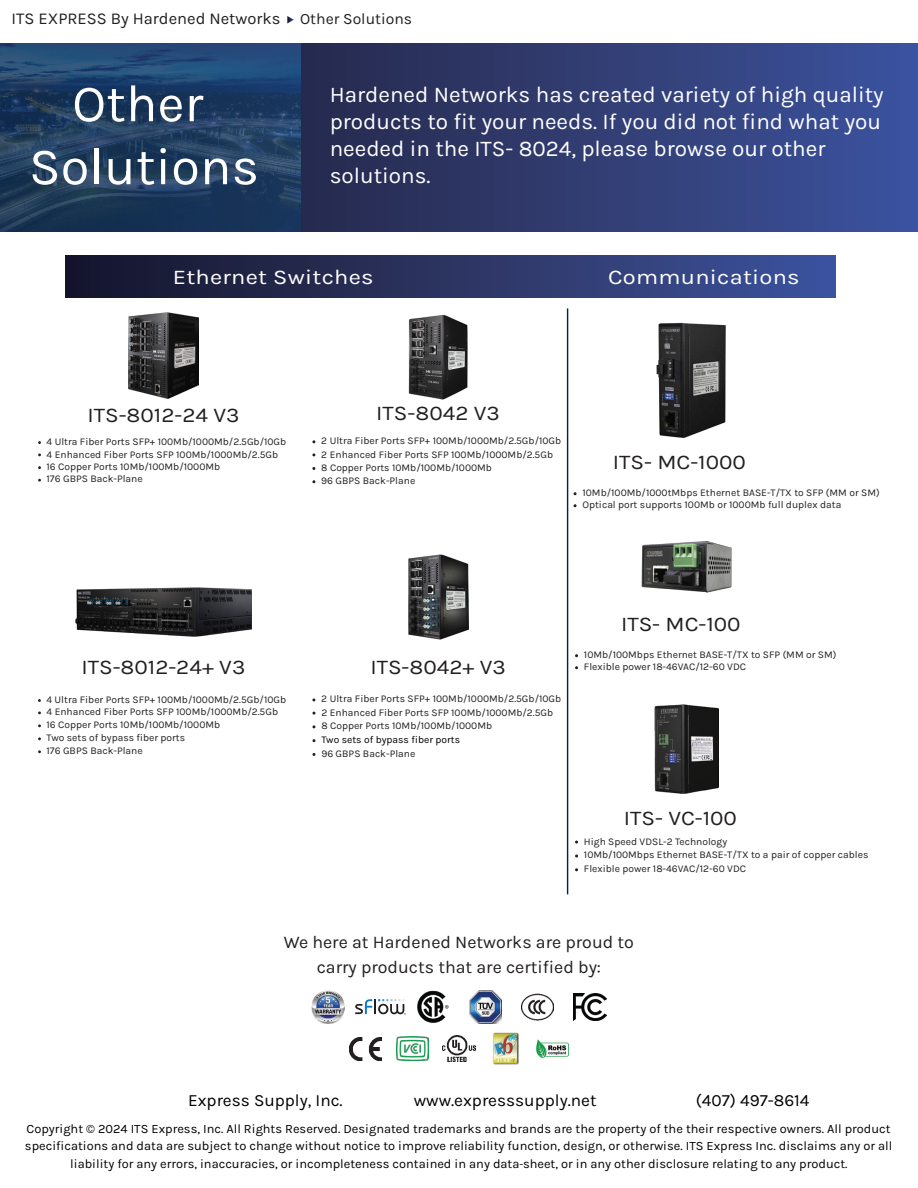
<style>
.page{position:relative;width:918px;height:1188px;background:#fff}
.page>*{position:absolute;margin:0;border:0;box-sizing:border-box;transform-origin:0 0}
.t1{font:52.5px/63px "Karla";color:#fff;text-align:center}
.t2{font:22.5px/27px "Karla";color:#fff}
.t3{font:21px "Karla";color:#231f20;scale:1.08 1}
.t4{font:21px "Karla";letter-spacing:.01em;color:#fff;scale:1.13 1}
.t5{font:17.85px/25.5px "Karla";color:#231f20;text-align:center}
.t6{font:17.1px "Karla";color:#010101}
.t7{font:16.5px "Karla";color:#231f20}
.t8{font:12.75px/17.1px "Karla";color:#010101;text-align:center}
.t9{font:10.35px/12.9px "Karla";color:#231f20}
.t10{font:10.35px "Karla";color:#010101}
.s1{font-size:15.75px}
.s2{font-family:"News Cycle"}
</style>
<div class="page">
<svg style="left:300px;top:43px;width:618px;height:189px;background:#313e75"></svg>
<img style="left:0;top:43px;width:300px;height:189px">
<svg style="left:287px;top:16px;width:7px;height:8px"></svg>
<img style="left:349px;top:1037px;width:33px;height:23px">
<img style="left:443px;top:1035px;width:32px;height:27px">
<img style="left:493px;top:1033px;width:26px;height:31px">
<img style="left:536px;top:1040px;width:33px;height:17px">
<img style="left:396px;top:1036px;width:33px;height:25px">
<img style="left:417px;top:991px;width:32px;height:32px">
<img style="left:469px;top:991px;width:33px;height:32px">
<img style="left:521px;top:994px;width:33px;height:27px">
<img style="left:574px;top:993px;width:32px;height:28px">
<img style="left:312px;top:990px;width:33px;height:34px">
<svg style="left:355px;top:999px;width:51px;height:16px"></svg>
<div style="left:66px;top:255px;width:770px;height:42px;background:linear-gradient(to right,#171529,#3e539d)"></div>
<img style="left:408px;top:315px;width:60px;height:84px">
<img style="left:408px;top:555px;width:61px;height:84px">
<img style="left:655px;top:705px;width:64px;height:89px">
<img style="left:642px;top:541px;width:89px;height:52px">
<img style="left:656px;top:322px;width:70px;height:116px">
<img style="left:129px;top:313px;width:69px;height:85px">
<img style="left:75px;top:587px;width:177px;height:49px">
<h3 class="t7" style="left:12px;top:8px;width:402px">ITS EXPRESS By Hardened Networks <span class="s1">Other Solutions</span></h3>
<h1 class="t1" style="left:29px;top:71px;width:232px">Other<br>Solutions</h1>
<h2 class="t2" style="left:330px;top:80px;width:556px">Hardened Networks has created variety of high quality products to fit your needs. If you did not find what you needed in the ITS- 8024, please browse our other solutions.</h2>
<h3 class="t4" style="left:173px;top:263px;width:179px">Ethernet Switches</h3>
<h3 class="t4" style="left:608px;top:263px;width:171px">Communications</h3>
<h3 class="t3" style="left:87px;top:401px;width:142px">ITS-8012-24 V3</h3>
<h3 class="t3" style="left:376px;top:399px;width:116px">ITS-8042 V3</h3>
<p class="t9" style="left:47px;top:435px;width:241px">4 Ultra Fiber Ports SFP+ 100Mb/1000Mb/2.5Gb/10Gb</p>
<p class="t9" style="left:47px;top:472px;width:98px">176 GBPS Back-Plane</p>
<p class="t9" style="left:47px;top:447px;width:233px">4 Enhanced Fiber Ports SFP 100Mb/1000Mb/2.5Gb</p>
<p class="t9" style="left:47px;top:460px;width:175px">16 Copper Ports 10Mb/100Mb/1000Mb</p>
<p class="t9" style="left:321px;top:434px;width:241px">2 Ultra Fiber Ports SFP+ 100Mb/1000Mb/2.5Gb/10Gb</p>
<p class="t9" style="left:321px;top:474px;width:95px">96 GBPS Back-Plane</p>
<p class="t9" style="left:321px;top:448px;width:233px">2 Enhanced Fiber Ports SFP 100Mb/1000Mb/2.5Gb</p>
<p class="t9" style="left:321px;top:461px;width:172px">8 Copper Ports 10Mb/100Mb/1000Mb</p>
<h3 class="t3" style="left:613px;top:449px;width:125px">ITS- MC-1000</h3>
<p class="t9" style="left:582px;top:486px;width:299px;line-height:12px">10Mb/100Mb/1000tMbps Ethernet BASE-T/TX to SFP (MM or SM)<br>Optical port supports 100Mb or 1000Mb full duplex data</p>
<h3 class="t3" style="left:81px;top:654px;width:153px">ITS-8012-24+ V3</h3>
<p class="t9" style="left:46px;top:705px;width:233px">4 Enhanced Fiber Ports SFP 100Mb/1000Mb/2.5Gb 16 Copper Ports 10Mb/100Mb/1000Mb<br>Two sets of bypass fiber ports<br>176 GBPS Back-Plane</p>
<p class="t9" style="left:46px;top:693px;width:241px">4 Ultra Fiber Ports SFP+ 100Mb/1000Mb/2.5Gb/10Gb</p>
<h3 class="t3" style="left:370px;top:653px;width:127px">ITS-8042+ V3</h3>
<p class="t9" style="left:321px;top:705px;width:233px;line-height:13.8px">2 Enhanced Fiber Ports SFP 100Mb/1000Mb/2.5Gb<br>8 Copper Ports 10Mb/100Mb/1000Mb</p>
<p class="t10" style="left:321px;top:733px;width:140px">Two sets of bypass fiber ports</p>
<p class="t9" style="left:321px;top:747px;width:95px">96 GBPS Back-Plane</p>
<p class="t9" style="left:321px;top:692px;width:241px">2 Ultra Fiber Ports SFP+ 100Mb/1000Mb/2.5Gb/10Gb</p>
<h3 class="t3" style="left:621px;top:611px;width:112px">ITS- MC-100</h3>
<p class="t9" style="left:584px;top:648px;width:254px;line-height:12px">10Mb/100Mbps Ethernet BASE-T/TX to SFP (MM or SM)<br>Flexible power 18-46VAC/12-60 VDC</p>
<h3 class="t3" style="left:624px;top:805px;width:106px">ITS- VC-100</h3>
<p class="t9" style="left:584px;top:848px;width:286px;line-height:13.8px">10Mb/100Mbps Ethernet BASE-T/TX to a pair of copper cables<br>Flexible power 18-46VAC/12-60 VDC</p>
<p class="t9" style="left:584px;top:834px;width:145px">High Speed VDSL-2 Technology</p>
<h3 class="t5" style="left:284px;top:929px;width:352px">We here at Hardened Networks are proud to carry products that are certified by:</h3>
<h3 class="t6" style="left:188px;top:1090px;width:156px">Express Supply, Inc.</h3>
<h3 class="t6" style="left:414px;top:1090px;width:184px">www.expresssupply.net</h3>
<h3 class="t6" style="left:696px;top:1090px;width:115px">(407) 497-8614</h3>
<p class="t8" style="left:25px;top:1120px;width:869px">Copyright © 2024 ITS Express, Inc. All Rights Reserved. Designated trademarks and brands are the property of the their respective owners. All product specifications and data are subject to change without notice to improve reliability function, design, or otherwise. ITS Express Inc. disclaims any or all liability for any errors, inaccuracies, or incompleteness contained in any data<span class="s2">‐</span>sheet, or in any other disclosure relating to any product.</p>
</div>
